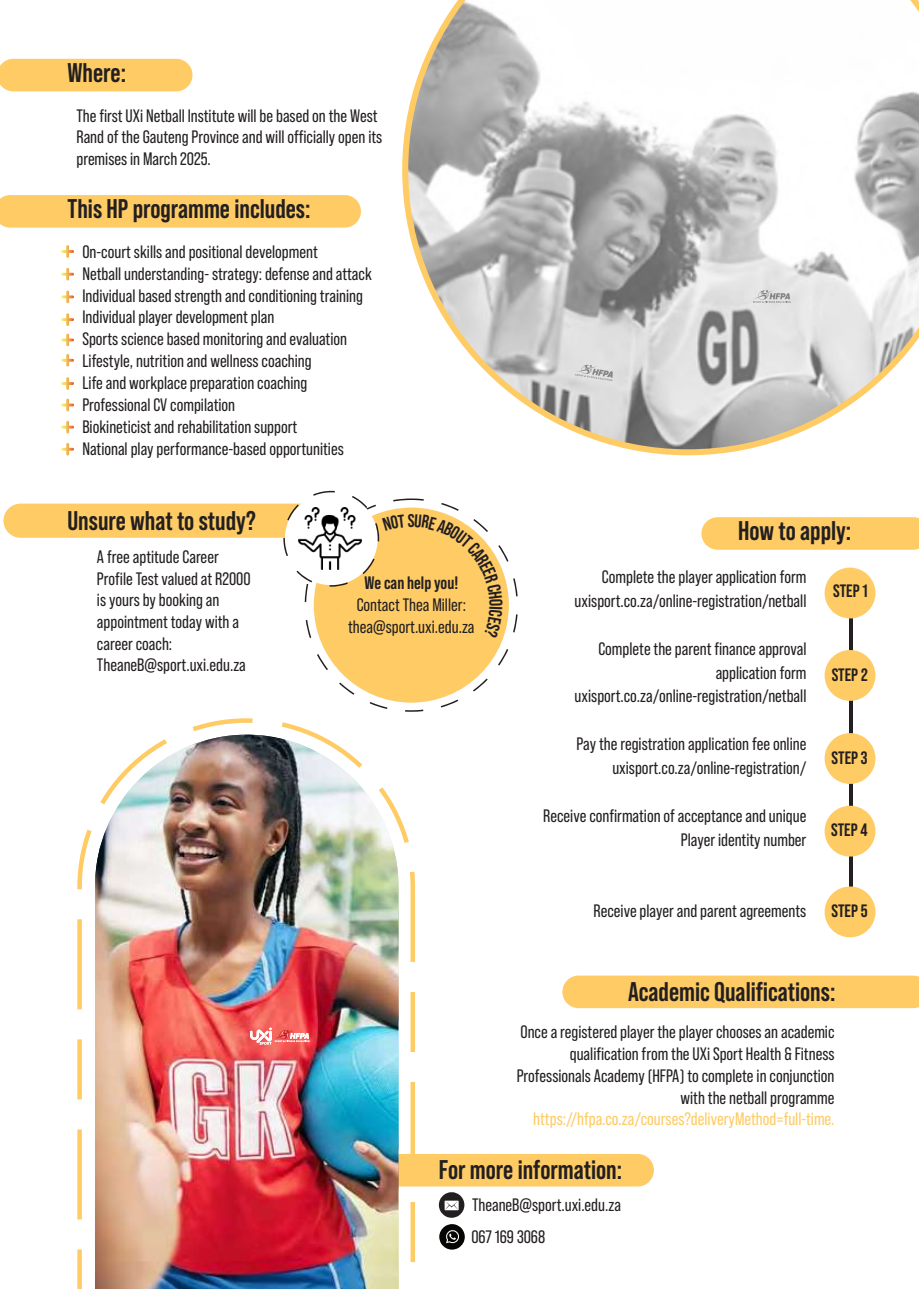
<style>
.page{position:relative;width:919px;height:1289px;background:#fff}
.page>*{position:absolute;margin:0;border:0;box-sizing:border-box;transform-origin:0 0}
.t1{font:700 27px "Bebas Neue Pro";color:#231f20}
.t2{font:700 18.45px "Bebas Neue Pro";color:#231f20}
.t3{font:18px/21.9px "Bebas Neue Pro";color:#231f20;text-align:right}
.t4{font:18px "Bebas Neue Pro";color:#fecb65}
.t5{font:700 18px "Bebas Neue Pro";color:#231f20}
.t6{font:700 17.85px "Bebas Neue Pro";color:#231f20}
</style>
<div class="page">
<hr style="left:849px;top:582px;width:3px;height:306px;background:#231f20">
<div style="left:0;top:59px;width:192px;height:32px;background:#fecb65"></div>
<div style="left:701px;top:517px;width:217px;height:32px;background:#fecb65"></div>
<div style="left:562px;top:975px;width:356px;height:33px;background:#fecb65"></div>
<svg style="left:402px;top:0;width:516px;height:455px"></svg>
<div style="left:360px;top:1153px;width:294px;height:33px;background:#fecb65;border-radius:16px"></div>
<svg style="left:0;top:195px;width:361px;height:33px"></svg>
<svg style="left:61px;top:245px;width:13px;height:13px"></svg>
<svg style="left:61px;top:268px;width:13px;height:12px"></svg>
<svg style="left:61px;top:290px;width:13px;height:13px"></svg>
<svg style="left:61px;top:313px;width:13px;height:13px"></svg>
<svg style="left:61px;top:333px;width:13px;height:13px"></svg>
<svg style="left:61px;top:354px;width:13px;height:12px"></svg>
<svg style="left:61px;top:377px;width:13px;height:13px"></svg>
<svg style="left:61px;top:398px;width:13px;height:13px"></svg>
<svg style="left:61px;top:421px;width:13px;height:12px"></svg>
<svg style="left:61px;top:443px;width:13px;height:12px"></svg>
<div style="left:824px;top:567px;width:51px;height:51px;background:#fecb65;border-radius:50%"></div>
<div style="left:824px;top:650px;width:51px;height:50px;background:#fecb65;border-radius:50%"></div>
<div style="left:824px;top:733px;width:51px;height:51px;background:#fecb65;border-radius:50%"></div>
<div style="left:824px;top:805px;width:51px;height:51px;background:#fecb65;border-radius:50%"></div>
<div style="left:824px;top:886px;width:51px;height:51px;background:#fecb65;border-radius:50%"></div>
<img style="left:77px;top:718px;width:338px;height:570px">
<div style="left:3px;top:503px;width:318px;height:34px;background:#fecb65;border-radius:17px"></div>
<svg style="left:752px;top:290px;width:38px;height:13px"></svg>
<svg style="left:575px;top:365px;width:37px;height:16px"></svg>
<svg style="left:250px;top:1027px;width:59px;height:17px"></svg>
<svg style="left:439px;top:1224px;width:25px;height:25px"></svg>
<svg style="left:439px;top:1192px;width:25px;height:25px"></svg>
<svg style="left:283px;top:491px;width:234px;height:220px"></svg>
<h1 class="t1" style="left:68px;top:57px;width:60px">Where:</h1>
<p class="t3" style="left:76px;top:104px;width:307px;text-align:left">The first UXi Netball Institute will be based on the West<br>Rand of the Gauteng Province and will officially open its premises in March 2025.</p>
<h1 class="t1" style="left:68px;top:193px;width:244px">This HP programme includes:</h1>
<p class="t3" style="left:82px;top:240px;width:291px;text-align:left">On-court skills and positional development<br>Netball understanding- strategy: defense and attack Individual based strength and conditioning training Individual player development plan<br>Sports science based monitoring and evaluation Lifestyle, nutrition and wellness coaching<br>Life and workplace preparation coaching Professional CV compilation<br>Biokineticist and rehabilitation support<br>National play performance-based opportunities</p>
<h1 class="t1" style="left:67px;top:505px;width:190px">Unsure what to study?</h1>
<p class="t3" style="left:97px;top:546px;width:155px;text-align:left">A free aptitude Career<br>Profile Test valued at R2000 is yours by booking an appointment today with a career coach:<br>TheaneB@sport.uxi.edu.za</p>
<p class="t2" style="left:407px;top:510px;width:8px">S</p>
<p class="t5" style="left:364px;top:573px;width:95px">We can help you!</p>
<p class="t3" style="left:348px;top:594px;width:128px;text-align:center">Contact Thea Miller: thea@sport.uxi.edu.za</p>
<h1 class="t1" style="left:738px;top:515px;width:115px">How to apply:</h1>
<p class="t3" style="left:574px;top:564px;width:233px;line-height:23.9px">Complete the player application form uxisport.co.za/online-registration/netball</p>
<p class="t3" style="left:574px;top:636px;width:233px;line-height:23.9px">Complete the parent finance approval application form uxisport.co.za/online-registration/netball</p>
<p class="t3" style="left:576px;top:732px;width:231px;line-height:23.9px">Pay the registration application fee online uxisport.co.za/online-registration/</p>
<p class="t3" style="left:543px;top:803px;width:265px;line-height:23.9px">Receive confirmation of acceptance and unique<br>Player identity number</p>
<p class="t3" style="left:593px;top:900px;width:214px">Receive player and parent agreements</p>
<p class="t6" style="left:833px;top:580px;width:36px">STEP 1</p>
<p class="t6" style="left:831px;top:664px;width:37px">STEP 2</p>
<p class="t6" style="left:831px;top:747px;width:38px">STEP 3</p>
<p class="t6" style="left:831px;top:819px;width:38px">STEP 4</p>
<p class="t6" style="left:831px;top:900px;width:38px">STEP 5</p>
<h1 class="t1" style="left:628px;top:976px;width:209px">Academic Qualifications:</h1>
<p class="t3" style="left:516px;top:1020px;width:319px">Once a registered player the player chooses an academic qualification from the UXi Sport Health &amp; Fitness Professionals Academy (HFPA) to complete in conjunction with the netball programme</p>
<p class="t4" style="left:533px;top:1108px;width:303px">https://hfpa.co.za/courses?deliveryMethod=full-time.</p>
<h1 class="t1" style="left:439px;top:1154px;width:185px">For more information:</h1>
<p class="t3" style="left:471px;top:1188px;width:151px;line-height:32px;text-align:left">TheaneB@sport.uxi.edu.za<br>067 169 3068</p>
</div>
